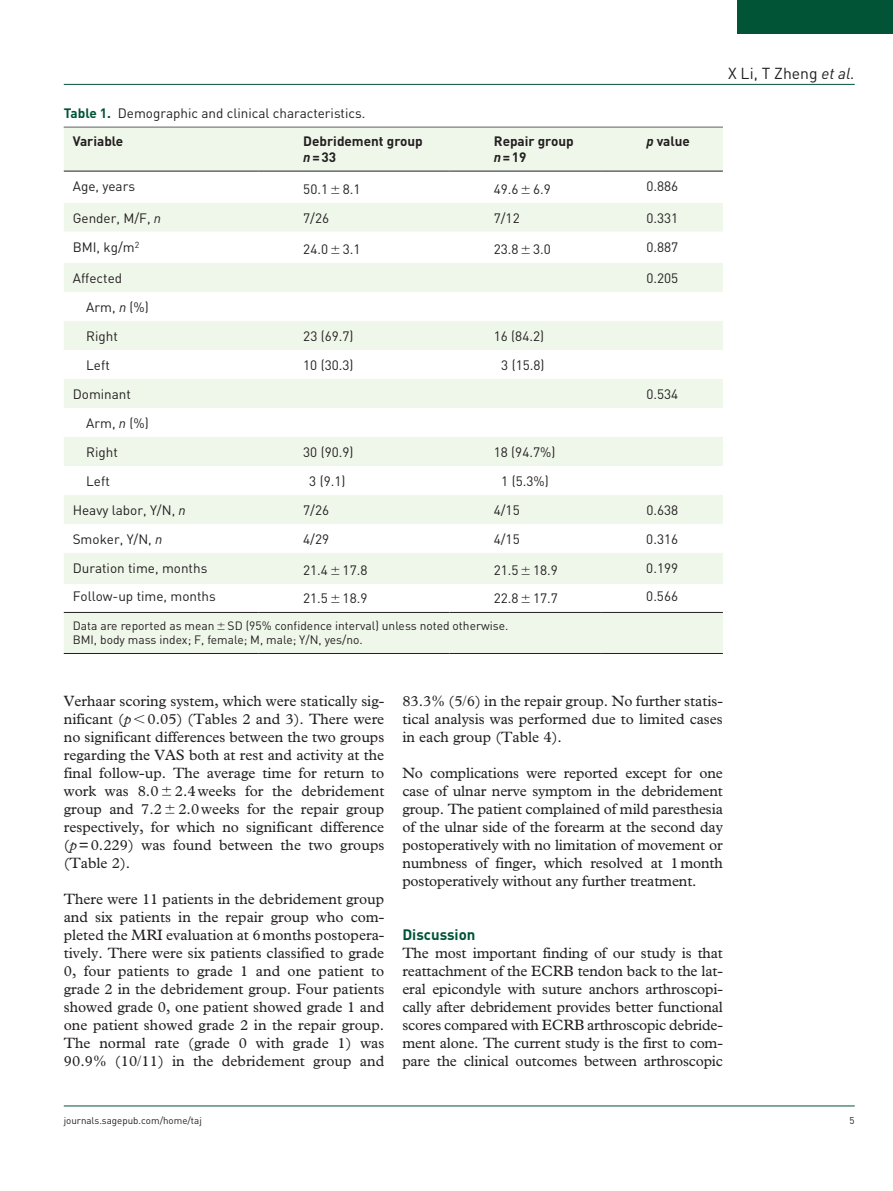
<style>
.page{position:relative;width:893px;height:1191px;background:#fff}
.page>*{position:absolute;margin:0;border:0;box-sizing:border-box;transform-origin:0 0}
.t1{font:15.75px "DIN";color:#231f20}
.t2{font:15px/18px "Plantin Std";color:#231f20;text-align:justify}
.t3{font:700 15px "DIN";color:#015436}
.t4{font:13.5px/29px "DIN";color:#231f20}
.t5{font:700 13.5px/15.8px "DIN";color:#231f20}
.t6{font:12px/14.2px "DIN";color:#231f20}
.t7{font:9.75px "DIN";color:#231f20}
.s1{font-weight:700;color:#015436}
.s2{font-weight:700}
.s3{font-style:italic}
</style>
<div class="page">
<hr style="left:64px;top:84px;width:791px;height:1px;background:#015436">
<hr style="left:64px;top:1105px;width:791px;height:1px;background:#015436">
<div style="left:738px;top:0;width:155px;height:34px;background:#015436"></div>
<hr style="left:64px;top:127px;width:659px;height:1px;background:#231f20">
<div style="left:64px;top:128px;width:659px;height:525px;background:#eff7ea"></div>
<svg style="left:64px;top:172px;width:659px;height:440px"></svg>
<hr style="left:64px;top:171px;width:195px;height:1px;background:#231f20">
<hr style="left:259px;top:171px;width:190px;height:1px;background:#231f20">
<hr style="left:449px;top:171px;width:153px;height:1px;background:#231f20">
<hr style="left:602px;top:171px;width:121px;height:1px;background:#231f20">
<hr style="left:64px;top:612px;width:195px;height:1px;background:#231f20">
<hr style="left:259px;top:612px;width:190px;height:1px;background:#231f20">
<hr style="left:449px;top:612px;width:153px;height:1px;background:#231f20">
<hr style="left:602px;top:612px;width:121px;height:1px;background:#231f20">
<hr style="left:64px;top:653px;width:195px;height:1px;background:#231f20">
<hr style="left:259px;top:653px;width:190px;height:1px;background:#231f20">
<hr style="left:449px;top:653px;width:153px;height:1px;background:#231f20">
<hr style="left:602px;top:653px;width:121px;height:1px;background:#231f20">
<svg style="left:331px;top:185px;width:8px;height:8px"></svg>
<svg style="left:522px;top:185px;width:8px;height:8px"></svg>
<svg style="left:331px;top:246px;width:8px;height:8px"></svg>
<svg style="left:522px;top:246px;width:8px;height:8px"></svg>
<svg style="left:331px;top:567px;width:8px;height:8px"></svg>
<svg style="left:522px;top:567px;width:8px;height:8px"></svg>
<svg style="left:331px;top:595px;width:8px;height:8px"></svg>
<svg style="left:522px;top:595px;width:8px;height:8px"></svg>
<svg style="left:218px;top:623px;width:7px;height:7px"></svg>
<p class="t4" style="left:73px;top:98px;width:294px;line-height:28.5px;text-indent:-9px"><span class="s1">Table 1.</span> Demographic and clinical characteristics.<br><span class="s2">Variable</span></p>
<p class="t5" style="left:303px;top:133px;width:121px">Debridement group <span class="s3">n</span>=33</p>
<p class="t5" style="left:494px;top:133px;width:81px">Repair group <span class="s3">n</span>=19</p>
<p class="t5" style="left:646px;top:133px;width:45px"><span class="s3">p</span> value</p>
<p class="t4" style="left:73px;top:172px;width:64px">Age, years</p>
<p class="t4" style="left:303px;top:174px;width:59px">50.1 8.1</p>
<p class="t4" style="left:494px;top:174px;width:59px">49.6 6.9</p>
<p class="t4" style="left:646px;top:172px;width:33px">0.886</p>
<p class="t4" style="left:73px;top:203px;width:90px">Gender, M/F, <span class="s3">n</span></p>
<p class="t4" style="left:303px;top:203px;width:27px">7/26</p>
<p class="t4" style="left:494px;top:203px;width:27px">7/12</p>
<p class="t4" style="left:646px;top:203px;width:33px">0.331</p>
<p class="t4" style="left:73px;top:232px;width:68px">BMI, kg/m<sup>2</sup></p>
<p class="t4" style="left:303px;top:234px;width:59px">24.0 3.1</p>
<p class="t4" style="left:494px;top:234px;width:59px">23.8 3.0</p>
<p class="t4" style="left:646px;top:232px;width:33px">0.887</p>
<p class="t4" style="left:73px;top:263px;width:51px">Affected</p>
<p class="t4" style="left:646px;top:263px;width:33px">0.205</p>
<p class="t4" style="left:86px;top:292px;width:64px">Arm, <span class="s3">n</span> (%)<br>Right</p>
<p class="t4" style="left:303px;top:321px;width:52px">23 (69.7)</p>
<p class="t4" style="left:494px;top:321px;width:52px">16 (84.2)</p>
<p class="t4" style="left:86px;top:350px;width:25px">Left</p>
<p class="t4" style="left:303px;top:350px;width:52px">10 (30.3)</p>
<p class="t4" style="left:501px;top:350px;width:45px">3 (15.8)</p>
<p class="t4" style="left:73px;top:379px;width:60px">Dominant</p>
<p class="t4" style="left:646px;top:379px;width:33px">0.534</p>
<p class="t4" style="left:86px;top:408px;width:64px">Arm, <span class="s3">n</span> (%)<br>Right</p>
<p class="t4" style="left:303px;top:437px;width:52px">30 (90.9)</p>
<p class="t4" style="left:494px;top:437px;width:63px">18 (94.7%)</p>
<p class="t4" style="left:86px;top:466px;width:25px">Left</p>
<p class="t4" style="left:309px;top:466px;width:38px">3 (9.1)</p>
<p class="t4" style="left:501px;top:466px;width:49px">1 (5.3%)</p>
<p class="t4" style="left:73px;top:495px;width:115px">Heavy labor, Y/N, <span class="s3">n</span></p>
<p class="t4" style="left:303px;top:495px;width:27px">7/26</p>
<p class="t4" style="left:494px;top:495px;width:27px">4/15</p>
<p class="t4" style="left:646px;top:495px;width:33px">0.638</p>
<p class="t4" style="left:73px;top:524px;width:91px">Smoker, Y/N, <span class="s3">n</span></p>
<p class="t4" style="left:303px;top:524px;width:27px">4/29</p>
<p class="t4" style="left:494px;top:524px;width:27px">4/15</p>
<p class="t4" style="left:646px;top:524px;width:33px">0.316</p>
<p class="t4" style="left:73px;top:553px;width:136px">Duration time, months</p>
<p class="t4" style="left:303px;top:555px;width:66px">21.4 17.8</p>
<p class="t4" style="left:494px;top:555px;width:66px">21.5 18.9</p>
<p class="t4" style="left:646px;top:553px;width:33px">0.199</p>
<p class="t4" style="left:73px;top:581px;width:145px">Follow-up time, months</p>
<p class="t4" style="left:303px;top:584px;width:66px">21.5 18.9</p>
<p class="t4" style="left:494px;top:584px;width:66px">22.8 17.7</p>
<p class="t4" style="left:646px;top:581px;width:33px">0.566</p>
<p class="t6" style="left:73px;top:618px;width:437px">Data are reported as mean SD (95% confidence interval) unless noted otherwise.<br>BMI, body mass index; F, female; M, male; Y/N, yes/no.</p>
<p class="t1" style="left:728px;top:63px;width:128px">X Li, T Zheng <span class="s3">et al.</span></p>
<p class="t2" style="left:64px;top:692px;width:322px">Verhaar scoring system, which were statically sig&shy;nificant (<span class="s3">p</span> 0.05) (Tables 2 and 3). There were no significant differences between the two groups regarding the VAS both at rest and activity at the final follow-up. The average time for return to work was 8.0 2.4weeks for the debridement group and 7.2 2.0weeks for the repair group respectively, for which no significant difference (<span class="s3">p</span>=0.229) was found between the two groups (Table 2).</p>
<p class="t2" style="left:64px;top:890px;width:322px">There were 11 patients in the debridement group and six patients in the repair group who com&shy;pleted the MRI evaluation at 6months postopera&shy;tively. There were six patients classified to grade 0, four patients to grade 1 and one patient to grade 2 in the debridement group. Four patients showed grade 0, one patient showed grade 1 and one patient showed grade 2 in the repair group.<br>The normal rate (grade 0 with grade 1) was 90.9% (10/11) in the debridement group and</p>
<p class="t2" style="left:402px;top:692px;width:322px">83.3% (5/6) in the repair group. No further statis&shy;tical analysis was performed due to limited cases in each group (Table 4).</p>
<p class="t2" style="left:402px;top:764px;width:322px">No complications were reported except for one case of ulnar nerve symptom in the debridement group. The patient complained of mild paresthesia of the ulnar side of the forearm at the second day postoperatively with no limitation of movement or numbness of finger, which resolved at 1month postoperatively without any further treatment.</p>
<p class="t3" style="left:402px;top:924px;width:75px">Discussion</p>
<p class="t2" style="left:402px;top:944px;width:322px">The most important finding of our study is that reattachment of the ECRB tendon back to the lat&shy;eral epicondyle with suture anchors arthroscopi&shy;cally after debridement provides better functional scores compared with ECRB arthroscopic debride&shy;ment alone. The current study is the first to com&shy;pare the clinical outcomes between arthroscopic</p>
<p class="t7" style="left:64px;top:1114px;width:140px">journals.sagepub.com/home/taj</p>
<p class="t7" style="left:850px;top:1114px;width:7px">5</p>
</div>
